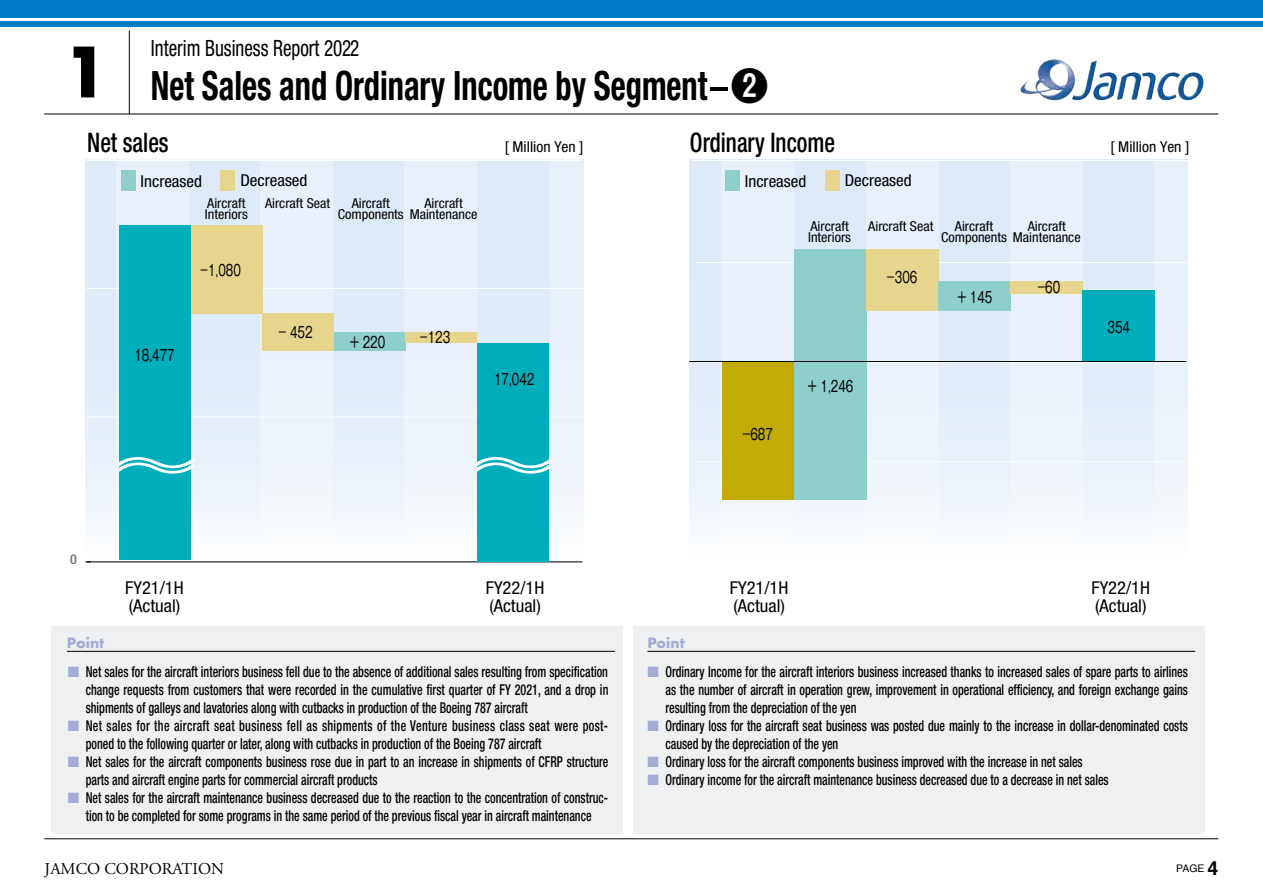
<style>
.page{position:relative;width:1263px;height:893px;background:#fff}
.page>*{position:absolute;margin:0;border:0;box-sizing:border-box;transform-origin:0 0}
.t1{font:700 67.5px "Futura";color:#000}
.t2{font:300 54.6px "Gothic MB101 Pro";color:#fff;scale:1.97 1}
.t3{font:700 condensed 40.5px "Helvetica Neue";color:#000;scale:.8 1}
.t4{font:500 condensed 27px "Helvetica Neue";color:#000;scale:.85 1}
.t5{font:condensed 22.5px "Helvetica Neue";color:#000;scale:.85 1}
.t6{font:700 19.5px "Helvetica";color:#000}
.t7{font:condensed 17.7px/17.7px "Helvetica Neue";color:#000;scale:1.04 1}
.t8{font:16.5px "Adobe Garamond Pro";color:#000}
.t9{font:condensed 16.35px "Helvetica Neue";color:#000;scale:1.04 1}
.t10{font:15.15px "Gothic MB101 Pro";color:#000;scale:.72 1}
.t11{font:15.15px "Gothic MB101 Pro";color:#000;scale:1.04 1}
.t12{font:500 condensed 15px/18px "Helvetica Neue";color:#000;text-align:justify;scale:.8 1}
.t13{font:500 condensed 15px "Helvetica Neue";letter-spacing:.03em;color:#000;scale:.8 1}
.t14{font:condensed 15px "Helvetica Neue";color:#000;scale:1.04 1}
.t15{font:700 13.8px "Futura";color:#a4acd6}
.t16{font:condensed 13.65px/10.9px "Helvetica Neue";color:#000;scale:1.04 1}
.t17{font:500 condensed 13.65px "Helvetica Neue";color:#727171;scale:1.04 1}
.t18{font:10.5px "Helvetica";color:#000}
.s1{font-family:"Gothic MB101 Pro De";font-stretch:normal;font-size:37.5px}
.s2{font-weight:400;font-stretch:normal}
.s3{color:#a4acd6}
</style>
<div class="page">
<div style="left:1px;top:21px;width:1262px;height:6px;background:#007bc7"></div>
<div style="left:0;top:0;width:1262px;height:17px;background:#007bc7"></div>
<img style="left:1020px;top:59px;width:57px;height:41px">
<hr style="left:44px;top:114px;width:1174px;height:1px;background:#000">
<hr style="left:44px;top:838px;width:1174px;height:1px;background:#000">
<hr style="left:129px;top:30px;width:1px;height:84px;background:#000">
<svg style="left:86px;top:160px;width:497px;height:401px"></svg>
<div style="left:689px;top:160px;width:498px;height:401px;background:linear-gradient(to bottom,#d9e6f6,#f2f7fc)"></div>
<div style="left:116px;top:160px;width:72px;height:401px;background:linear-gradient(to right,#e8f0fa,#e8f0fa)"></div>
<svg style="left:260px;top:161px;width:72px;height:400px;fill:#e9f1fa"></svg>
<div style="left:405px;top:160px;width:72px;height:401px;background:linear-gradient(to bottom,#e3edf8,#f5f9fc)"></div>
<div style="left:551px;top:161px;width:72px;height:401px;background:linear-gradient(to right,#e8f0fa,#fff)"></div>
<hr style="left:86px;top:160px;width:496px;height:1px;background:#fff">
<hr style="left:86px;top:288px;width:496px;height:1px;background:#fff">
<hr style="left:86px;top:417px;width:496px;height:1px;background:#fff">
<svg style="left:722px;top:161px;width:72px;height:400px;fill:#e8f0fa"></svg>
<svg style="left:866px;top:161px;width:72px;height:400px;fill:#eaf1fa"></svg>
<div style="left:1010px;top:160px;width:73px;height:401px;background:linear-gradient(to bottom,#e3edf9,#f5f9fc)"></div>
<div style="left:1155px;top:160px;width:58px;height:401px;background:linear-gradient(to right,#e6eff9,#fff)"></div>
<hr style="left:692px;top:160px;width:496px;height:1px;background:#fff">
<hr style="left:696px;top:262px;width:495px;height:1px;background:#fff">
<hr style="left:696px;top:362px;width:495px;height:1px;background:#fff">
<hr style="left:696px;top:462px;width:495px;height:1px;background:#fff">
<div style="left:722px;top:361px;width:73px;height:139px;background:#c1ab04"></div>
<div style="left:795px;top:249px;width:72px;height:251px;background:#8ecfcb"></div>
<div style="left:867px;top:249px;width:72px;height:62px;background:#e7d58d"></div>
<div style="left:939px;top:281px;width:72px;height:30px;background:#8ecfcb"></div>
<div style="left:1011px;top:281px;width:72px;height:12px;background:#e7d58d"></div>
<div style="left:1083px;top:290px;width:72px;height:71px;background:#00aebb"></div>
<hr style="left:86px;top:561px;width:496px;height:1px;background:#000">
<hr style="left:690px;top:361px;width:496px;height:1px;background:#000">
<div style="left:120px;top:225px;width:71px;height:335px;background:#00aebb"></div>
<div style="left:191px;top:225px;width:72px;height:89px;background:#e7d58d"></div>
<div style="left:263px;top:313px;width:71px;height:38px;background:#e7d58d"></div>
<div style="left:334px;top:333px;width:72px;height:18px;background:#8ecfcb"></div>
<div style="left:406px;top:333px;width:71px;height:10px;background:#e7d58d"></div>
<div style="left:477px;top:343px;width:71px;height:219px;background:#00aebb"></div>
<div style="left:121px;top:170px;width:15px;height:21px;background:#8ecfcb"></div>
<div style="left:221px;top:170px;width:14px;height:21px;background:#e7d58d"></div>
<div style="left:725px;top:170px;width:15px;height:21px;background:#8ecfcb"></div>
<div style="left:825px;top:170px;width:14px;height:21px;background:#e7d58d"></div>
<div style="left:51px;top:626px;width:572px;height:207px;background:#eef0f1"></div>
<div style="left:633px;top:626px;width:572px;height:207px;background:#eef0f1"></div>
<hr style="left:67px;top:651px;width:548px;height:1px;background:#000">
<hr style="left:647px;top:651px;width:548px;height:1px;background:#000">
<h3 class="t5" style="left:151px;top:35px;width:247px">Interim Business Report 2022</h3>
<h1 class="t1" style="left:63px;top:23px;width:47px">1</h1>
<h3 class="t3" style="left:151px;top:61px;width:773px">Net Sales and Ordinary Income by Segment <span class="s1">2</span><span class="s2">-</span></h3>
<h3 class="t4" style="left:690px;top:127px;width:172px">Ordinary Income</h3>
<h3 class="t4" style="left:87px;top:127px;width:97px">Net sales</h3>
<p class="t14" style="left:505px;top:138px;width:77px">[ Million Yen [</p>
<p class="t9" style="left:141px;top:172px;width:61px">Increased</p>
<p class="t9" style="left:240px;top:170px;width:66px">Decreased</p>
<p class="t9" style="left:745px;top:172px;width:61px">Increased</p>
<p class="t9" style="left:845px;top:170px;width:66px">Decreased</p>
<p class="t16" style="left:265px;top:197px;width:64px">Aircraft Seat</p>
<p class="t16" style="left:205px;top:197px;width:43px">Aircraft<br>Interiors</p>
<p class="t16" style="left:424px;top:197px;width:38px">Aircraft</p>
<p class="t16" style="left:352px;top:197px;width:38px">Aircraft</p>
<p class="t16" style="left:338px;top:208px;width:136px">Components Maintenance</p>
<p class="t11" style="left:200px;top:257px;width:41px">-1,080</p>
<p class="t10" style="left:134px;top:342px;width:57px">18,477</p>
<h2 class="t2" style="left:102px;top:417px;width:56px">~</h2>
<p class="t11" style="left:279px;top:319px;width:34px">- 452</p>
<p class="t10" style="left:349px;top:330px;width:52px">＋ 220</p>
<p class="t11" style="left:420px;top:324px;width:31px">-123</p>
<p class="t10" style="left:494px;top:367px;width:57px">17,042</p>
<h2 class="t2" style="left:459px;top:417px;width:56px">~</h2>
<p class="t11" style="left:742px;top:422px;width:31px">-687</p>
<p class="t16" style="left:868px;top:220px;width:64px">Aircraft Seat</p>
<p class="t16" style="left:808px;top:220px;width:43px">Aircraft<br>Interiors</p>
<p class="t16" style="left:1028px;top:220px;width:38px">Aircraft</p>
<p class="t16" style="left:955px;top:220px;width:38px">Aircraft</p>
<p class="t16" style="left:941px;top:231px;width:136px">Components Maintenance</p>
<p class="t11" style="left:887px;top:265px;width:31px">-306</p>
<p class="t10" style="left:807px;top:374px;width:66px">＋ 1,246</p>
<p class="t10" style="left:956px;top:285px;width:52px">＋ 145</p>
<p class="t11" style="left:1037px;top:275px;width:24px">-60</p>
<p class="t14" style="left:1110px;top:138px;width:77px">[ Million Yen [</p>
<p class="t10" style="left:1107px;top:315px;width:33px">354</p>
<p class="t17" style="left:70px;top:551px;width:8px">0</p>
<p class="t15" style="left:67px;top:632px;width:39px">Point</p>
<p class="t7" style="left:125px;top:579px;width:58px">FY21/1H (Actual(</p>
<p class="t7" style="left:730px;top:579px;width:58px">FY21/1H (Actual(</p>
<p class="t7" style="left:486px;top:579px;width:58px">FY22/1H (Actual(</p>
<p class="t7" style="left:1091px;top:579px;width:58px">FY22/1H (Actual(</p>
<p class="t15" style="left:647px;top:632px;width:39px">Point</p>
<p class="t12" style="left:86px;top:662px;width:655px;text-indent:-18px"><span class="s3">■</span> Net sales for the aircraft interiors business fell due to the absence of additional sales resulting from specification change requests from customers that were recorded in the cumulative first quarter of FY 2021, and a drop in shipments of galleys and lavatories along with cutbacks in production of the Boeing 787 aircraft</p>
<p class="t12" style="left:86px;top:734px;width:571px">poned to the following quarter or later, along with cutbacks in production of the Boeing 787 aircraft</p>
<p class="t13" style="left:68px;top:716px;width:677px"><span class="s3">■</span> Net sales for the aircraft seat business fell as shipments of the Venture business class seat were post-</p>
<p class="t12" style="left:86px;top:752px;width:655px;text-indent:-18px"><span class="s3">■</span> Net sales for the aircraft components business rose due in part to an increase in shipments of CFRP structure parts and aircraft engine parts for commercial aircraft products</p>
<p class="t12" style="left:86px;top:806px;width:634px">tion beto completed for some programs in the same period of the previous fiscal year in aircraft maintenance</p>
<p class="t12" style="left:68px;top:788px;width:677px"><span class="s3">■</span> Net sales for the aircraft maintenance business decreased due to the reaction to the concentration of construc-</p>
<p class="t8" style="left:45px;top:858px;width:181px">JAMCO CORPORATION</p>
<p class="t12" style="left:665px;top:662px;width:654px;text-indent:-18px"><span class="s3">■</span> Ordinary Income for the aircraft interiors business increased thanks to increased sales of spare parts to airlines as the number of aircraft in operation grew, improvement in operational efficiency, and foreign exchange gains resulting from the depreciation of the yen</p>
<p class="t12" style="left:665px;top:716px;width:654px;text-indent:-18px"><span class="s3">■</span> Ordinary loss for the aircraft seat business was posted due mainly to the increase in dollar-denominated costs caused by the depreciation of the yen</p>
<p class="t12" style="left:647px;top:752px;width:546px"><span class="s3">■</span> Ordinary loss for the aircraft components business improved with the increase in net sales</p>
<p class="t12" style="left:647px;top:770px;width:578px"><span class="s3">■</span> Ordinary income for the aircraft maintenance business decreased due ato decrease in net sales</p>
<h3 class="t6" style="left:1207px;top:853px;width:12px">4</h3>
<p class="t18" style="left:1176px;top:860px;width:30px">PAGE</p>
</div>
